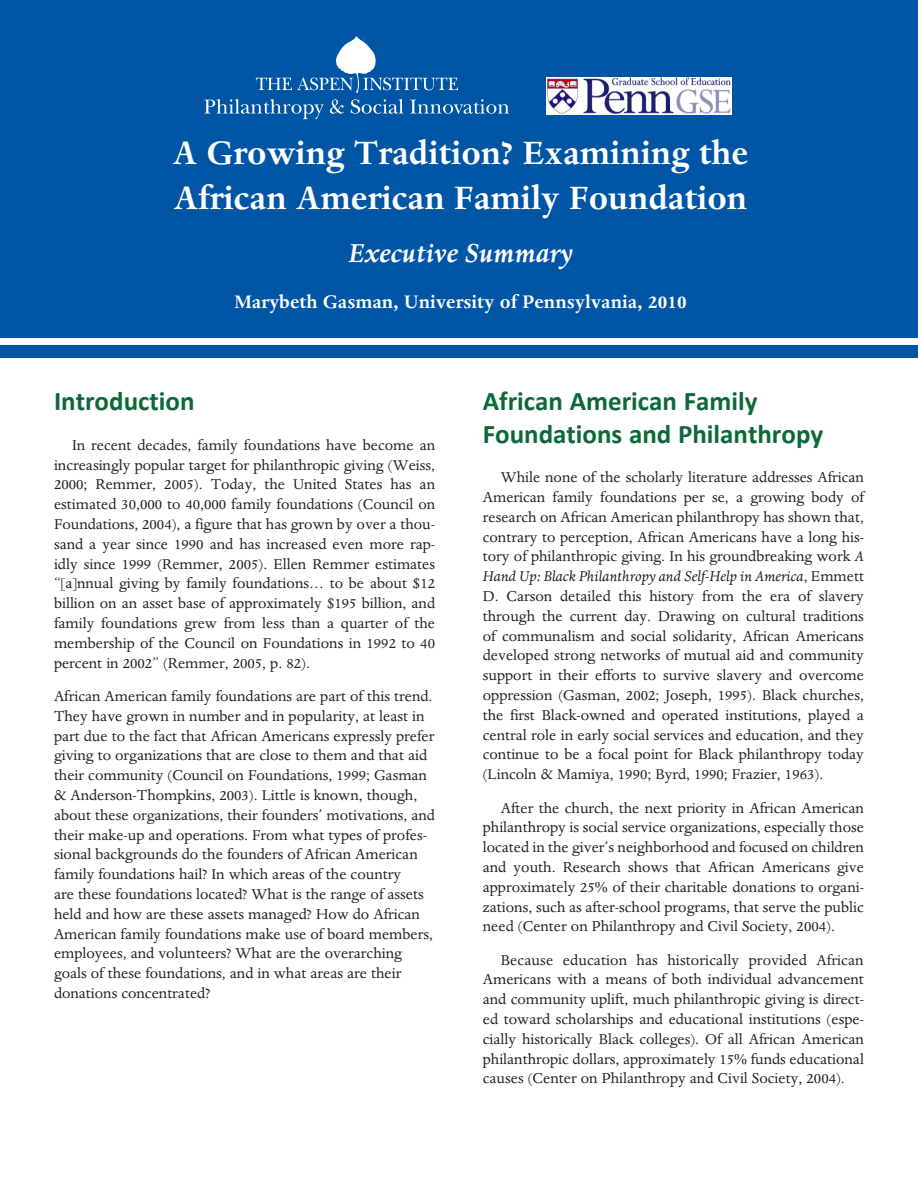
<style>
.page{position:relative;width:918px;height:1188px;background:#fff}
.page>*{position:absolute;margin:0;border:0;box-sizing:border-box;transform-origin:0 0}
.Title_of_Paper__cov{font:700 37.5px/45px "Dante";color:#fff}
.Title_of_Paper__cov-2{font:italic 700 30px "Dante";color:#fff}
.Chapter_Titles{font:700 27px/32.4px "Calibri";color:#0c6937}
.Title_of_Paper__cov-3{font:700 21px "Dante";color:#fff}
.BODY_TEXT{font:16.5px/19.8px "Dante";color:#231f20;text-align:justify}
.Chapter_Titles-2{font:16.5px/19.8px "Dante";color:#231f20}
.s1{font-style:italic}
</style>
<div class="page">
<div style="left:0;top:0;width:918px;height:357px;background:#0155a5"></div>
<div style="left:0;top:339px;width:918px;height:6px;background:#fff"></div>
<svg style="left:256px;top:36px;width:202px;height:57px"></svg>
<svg style="left:204px;top:99px;width:120px;height:20px"></svg>
<svg style="left:330px;top:99px;width:14px;height:15px"></svg>
<svg style="left:351px;top:99px;width:52px;height:15px"></svg>
<svg style="left:410px;top:99px;width:99px;height:15px"></svg>
<img style="left:546px;top:78px;width:185px;height:37px">
<p class="Title_of_Paper__cov" style="left:173px;top:131px;width:577px">A Growing Tradition? Examining the<br>African American Family Foundation</p>
<p class="Title_of_Paper__cov-2" style="left:348px;top:236px;width:226px">Executive Summary</p>
<p class="Title_of_Paper__cov-3" style="left:234px;top:291px;width:454px">Marybeth Gasman, University of Pennsylvania, 2010</p>
<p class="Chapter_Titles" style="left:54px;top:384px;width:142px">Introduction</p>
<p class="BODY_TEXT" style="left:54px;top:436px;width:383px;text-indent:18px">In recent decades, family foundations have become an increasingly popular target for philanthropic giving (Weiss, 2000; Remmer, 2005). Today, the United States has an estimated 30,000 to 40,000 family foundations (Council on Foundations, 2004), a figure that has grown by over a thou&shy;sand a year since 1990 and has increased even more rap&shy;idly since 1999 (Remmer, 2005). Ellen Remmer estimates “[a]nnual giving by family foundations… to be about $12 billion on an asset base of approximately $195 billion, and family foundations grew from less than a quarter of the membership of the Council on Foundations in 1992 to 40 percent in 2002” (Remmer, 2005, p. 82).</p>
<p class="Chapter_Titles-2" style="left:54px;top:687px;width:383px">African American family foundations are part of this trend.<br>They have grown in number and in popularity, at least in part due to the fact that African Americans expressly prefer giving to organizations that are close to them and that aid their community (Council on Foundations, 1999; Gasman &amp; Anderson-Thompkins, 2003). Little is known, though, about these organizations, their founders’ motivations, and their make-up and operations. From what types of profes&shy;sional backgrounds do the founders of African American family foundations hail? In which areas of the country<br>are these foundations located? What is the range of assets held and how are these assets managed? How do African American family foundations make use of board members, employees, and volunteers? What are the overarching goals of these foundations, and in what areas are their donations concentrated?</p>
<p class="Chapter_Titles" style="left:483px;top:384px;width:342px">African American Family<br>Foundations and Philanthropy</p>
<p class="BODY_TEXT" style="left:483px;top:468px;width:383px;text-indent:18px">While none of the scholarly literature addresses African American family foundations per se, a growing body of research on African American philanthropy has shown that, contrary to perception, African Americans have a long his&shy;tory of philanthropic giving. In his groundbreaking work <span class="s1">A Hand Up: Black Philanthropy and Self-Help in America</span>, Emmett D. Carson detailed this history from the era of slavery through the current day. Drawing on cultural traditions of communalism and social solidarity, African Americans developed strong networks of mutual aid and community support in their efforts to survive slavery and overcome oppression (Gasman, 2002; Joseph, 1995). Black churches, the first Black-owned and operated institutions, played a central role in early social services and education, and they continue to be a focal point for Black philanthropy today (Lincoln &amp; Mamiya, 1990; Byrd, 1990; Frazier, 1963).</p>
<p class="BODY_TEXT" style="left:483px;top:798px;width:383px;text-indent:18px">After the church, the next priority in African American philanthropy is social service organizations, especially those located in the giver’s neighborhood and focused on children and youth. Research shows that African Americans give approximately 25% of their charitable donations to organi&shy;zations, such as after-school programs, that serve the public need (Center on Philanthropy and Civil Society, 2004).</p>
<p class="BODY_TEXT" style="left:483px;top:950px;width:383px;text-indent:18px">Because education has historically provided African Americans with a means of both individual advancement and community uplift, much philanthropic giving is direct&shy;ed toward scholarships and educational institutions (espe&shy;cially historically Black colleges). Of all African American philanthropic dollars, approximately 15% funds educational causes (Center on Philanthropy and Civil Society, 2004).</p>
</div>
